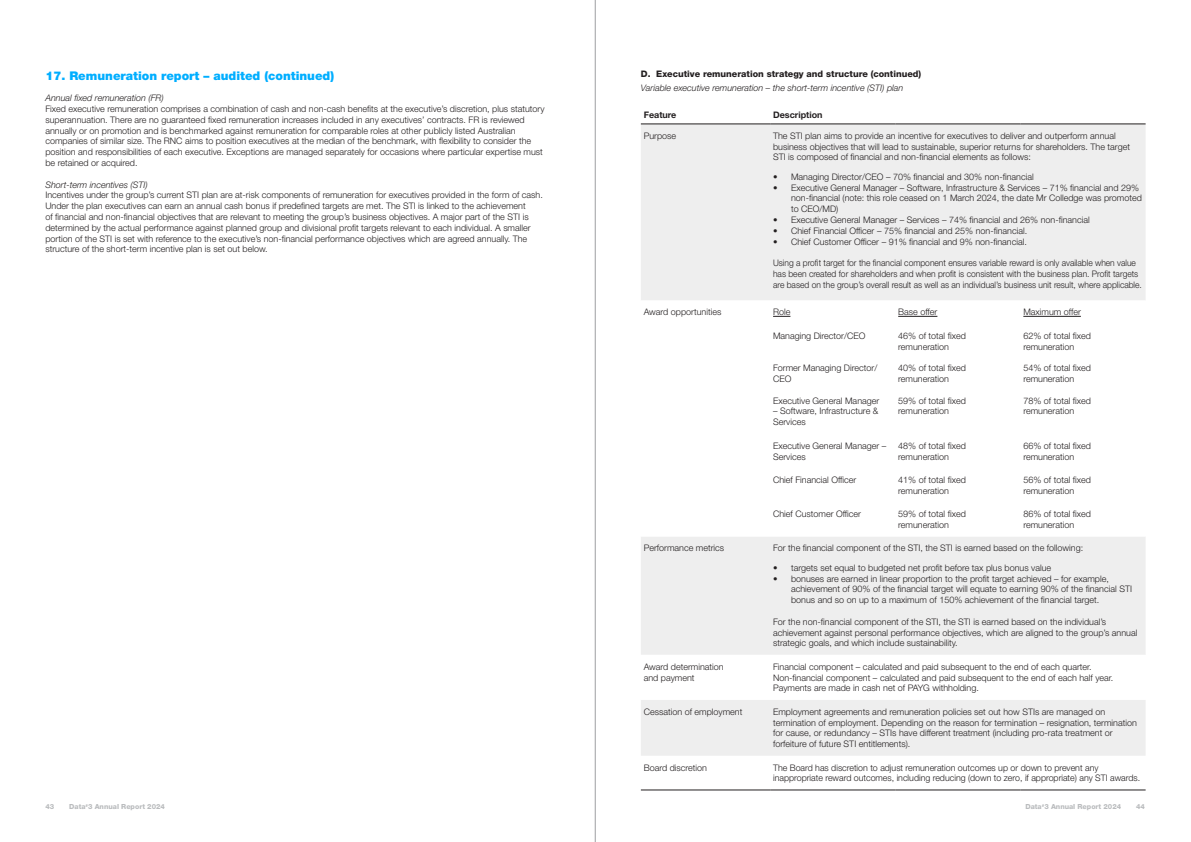
<style>
.page{position:relative;width:1191px;height:842px;background:#fff}
.page>*{position:absolute;margin:0;border:0;box-sizing:border-box;transform-origin:0 0}
.Body{font:900 12px "Helvetica Neue LT Std";color:#00aeff}
.Body-2{font:300 9px/10.8px "Helvetica Neue LT Std";color:#231f20}
.T_-Body__Light_Left{font:300 9px/10.8px "Helvetica Neue LT Std";color:#231f20}
.Pre-Bullet{font:300 9px/10.8px "Helvetica Neue LT Std";color:#231f20}
.T_-Body__Light_Left-2{font:300 9px/10.8px "Helvetica Neue LT Std";color:#231f20;scale:.94 1}
.Body-3{font:italic 300 9px "Helvetica Neue LT Std";color:#231f20}
.t1{font:800 9px "Helvetica Neue LT Std";color:#231f20}
.T_-_Body__Medium{font:700 9px "Helvetica Neue LT Std";color:#231f20}
.t2{font:800 7px "Helvetica Neue LT Std";color:#babcbe}
</style>
<div class="page">
<hr style="left:595px;top:0;width:1px;height:842px;background:#9d9fa2">
<div style="left:641px;top:125px;width:504px;height:631px;background:#eee"></div>
<svg style="left:641px;top:300px;width:504px;height:400px"></svg>
<hr style="left:641px;top:124px;width:129px;height:1px;background:#231f20">
<hr style="left:770px;top:124px;width:125px;height:1px;background:#231f20">
<hr style="left:895px;top:124px;width:125px;height:1px;background:#231f20">
<hr style="left:1020px;top:124px;width:125px;height:1px;background:#231f20">
<hr style="left:641px;top:789px;width:129px;height:1px;background:#231f20">
<hr style="left:770px;top:789px;width:125px;height:1px;background:#231f20">
<hr style="left:895px;top:789px;width:125px;height:1px;background:#231f20">
<hr style="left:1020px;top:789px;width:125px;height:1px;background:#231f20">
<svg style="left:773px;top:316px;width:17px;height:1px"></svg>
<hr style="left:898px;top:316px;width:39px;height:1px;background:#231f20">
<hr style="left:1023px;top:316px;width:57px;height:1px;background:#231f20">
<p class="Body" style="left:45px;top:68px;width:290px">17. Remuneration report – audited (continued)</p>
<p class="Body-3" style="left:45px;top:93px;width:120px">Annual fixed remuneration (FR)</p>
<p class="Body-2" style="left:45px;top:103px;width:501px">Fixed executive remuneration comprises a combination of cash and non-cash benefits at the executive’s discretion, plus statutory superannuation. There are no guaranteed fixed remuneration increases included in any executives’ contracts. FR is reviewed annually or on promotion and is benchmarked against remuneration for comparable roles at other publicly listed Australian companies of similar size. The RNC aims to position executives at the median of the benchmark, with flexibility to consider the position and responsibilities of each executive. Exceptions are managed separately for occasions where particular expertise must be retained or acquired.</p>
<p class="Body-3" style="left:45px;top:179px;width:104px">Short-term incentives (STI)</p>
<p class="Body-2" style="left:45px;top:190px;width:499px">Incentives under the group’s current STI plan are at-risk components of remuneration for executives provided in the form of cash.<br>Under the plan executives can earn an annual cash bonus if predefined targets are met. The STI is linked to the achievement<br>of financial and non-financial objectives that are relevant to meeting the group’s business objectives. A major part of the STI is determined by the actual performance against planned group and divisional profit targets relevant to each individual. A smaller portion of the STI is set with reference to the executive’s non-financial performance objectives which are agreed annually. The structure of the short-term incentive plan is set out below.</p>
<h4 class="t1" style="left:641px;top:69px;width:282px">D. Executive remuneration strategy and structure (continued)</h4>
<p class="Body-3" style="left:641px;top:83px;width:264px">Variable executive remuneration – the short-term incentive (STI) plan</p>
<p class="T_-_Body__Medium" style="left:643px;top:109px;width:34px">Feature</p>
<p class="T_-_Body__Medium" style="left:773px;top:109px;width:51px">Description</p>
<p class="T_-Body__Light_Left" style="left:643px;top:130px;width:34px">Purpose</p>
<p class="Pre-Bullet" style="left:773px;top:130px;width:358px">The STI plan aims to provide an incentive for executives to deliver and outperform annual business objectives that will lead to sustainable, superior returns for shareholders. The target<br>STI is composed of financial and non-financial elements as follows:</p>
<p class="Body-2" style="left:773px;top:171px;width:262px">• Managing Director/CEO – 70% financial and 30% non-financial</p>
<p class="Body-2" style="left:791px;top:182px;width:352px;text-indent:-18px">• Executive General Manager – Software, Infrastructure &amp; Services – 71% financial and 29% non-financial (note: this role ceased on 1 March 2024, the date Mr Colledge was promoted to CEO/MD)</p>
<p class="Body-2" style="left:773px;top:214px;width:318px">• Executive General Manager – Services – 74% financial and 26% non-financial</p>
<p class="Body-2" style="left:773px;top:225px;width:256px">• Chief Financial Officer – 75% financial and 25% non-financial.</p>
<p class="Body-2" style="left:773px;top:236px;width:255px">• Chief Customer Officer – 91% financial and 9% non-financial.</p>
<p class="T_-Body__Light_Left-2" style="left:773px;top:257px;width:394px">Using a profit target for the financial component ensures variable reward is only available when value has been created for shareholders and when profit is consistent with the business plan. Profit targets are based on the group’s overall result as well as an individual’s business unit result, where applicable.</p>
<p class="T_-Body__Light_Left" style="left:643px;top:307px;width:79px">Award opportunities</p>
<p class="T_-Body__Light_Left" style="left:773px;top:307px;width:19px">Role</p>
<p class="T_-Body__Light_Left" style="left:898px;top:307px;width:41px">Base offer</p>
<p class="T_-Body__Light_Left" style="left:1023px;top:307px;width:59px">Maximum offer</p>
<p class="T_-Body__Light_Left" style="left:773px;top:330px;width:94px">Managing Director/CEO</p>
<p class="T_-Body__Light_Left" style="left:773px;top:362px;width:106px">Former Managing Director/<br>CEO</p>
<p class="T_-Body__Light_Left" style="left:773px;top:395px;width:108px">Executive General Manager</p>
<p class="T_-Body__Light_Left" style="left:773px;top:406px;width:107px">– Software, Infrastructure &amp;<br>Services</p>
<p class="T_-Body__Light_Left" style="left:898px;top:330px;width:69px">46% of total fixed remuneration</p>
<p class="T_-Body__Light_Left" style="left:898px;top:362px;width:69px">40% of total fixed remuneration</p>
<p class="T_-Body__Light_Left" style="left:898px;top:395px;width:69px">59% of total fixed remuneration</p>
<p class="T_-Body__Light_Left" style="left:1023px;top:330px;width:69px">62% of total fixed remuneration</p>
<p class="T_-Body__Light_Left" style="left:1023px;top:362px;width:69px">54% of total fixed remuneration</p>
<p class="T_-Body__Light_Left" style="left:1023px;top:395px;width:69px">78% of total fixed remuneration</p>
<p class="T_-Body__Light_Left" style="left:773px;top:440px;width:115px">Executive General Manager –<br>Services</p>
<p class="T_-Body__Light_Left" style="left:898px;top:440px;width:69px">48% of total fixed remuneration</p>
<p class="T_-Body__Light_Left" style="left:1023px;top:440px;width:69px">66% of total fixed remuneration</p>
<p class="T_-Body__Light_Left" style="left:773px;top:474px;width:85px">Chief Financial Officer</p>
<p class="T_-Body__Light_Left" style="left:898px;top:474px;width:69px">41% of total fixed remuneration</p>
<p class="T_-Body__Light_Left" style="left:1023px;top:474px;width:69px">56% of total fixed remuneration</p>
<p class="T_-Body__Light_Left" style="left:773px;top:508px;width:90px">Chief Customer Officer</p>
<p class="T_-Body__Light_Left" style="left:898px;top:508px;width:69px">59% of total fixed remuneration</p>
<p class="T_-Body__Light_Left" style="left:1023px;top:508px;width:69px">86% of total fixed remuneration</p>
<p class="T_-Body__Light_Left" style="left:643px;top:543px;width:82px">Performance metrics</p>
<p class="Pre-Bullet" style="left:773px;top:543px;width:312px">For the financial component of the STI, the STI is earned based on the following:</p>
<p class="Body-2" style="left:773px;top:562px;width:280px">• targets set equal to budgeted net profit before tax plus bonus value</p>
<p class="Body-2" style="left:791px;top:573px;width:342px;text-indent:-18px">• bonuses are earned in linear proportion to the profit target achieved – for example, achievement of 90% of the financial target will equate to earning 90% of the financial STI bonus and so on up to a maximum of 150% achievement of the financial target.</p>
<p class="T_-Body__Light_Left" style="left:773px;top:616px;width:366px">For the non-financial component of the STI, the STI is earned based on the individual’s achievement against personal performance objectives, which are aligned to the group’s annual strategic goals, and which include sustainability.</p>
<p class="T_-Body__Light_Left" style="left:643px;top:661px;width:82px">Award determination and payment</p>
<p class="T_-Body__Light_Left" style="left:773px;top:661px;width:320px">Financial component – calculated and paid subsequent to the end of each quarter.</p>
<p class="T_-Body__Light_Left" style="left:773px;top:672px;width:342px">Non-financial component – calculated and paid subsequent to the end of each half year.</p>
<p class="T_-Body__Light_Left" style="left:773px;top:683px;width:207px">Payments are made in cash net of PAYG withholding.</p>
<p class="T_-Body__Light_Left" style="left:643px;top:706px;width:100px">Cessation of employment</p>
<p class="T_-Body__Light_Left" style="left:773px;top:706px;width:365px">Employment agreements and remuneration policies set out how STIs are managed on termination of employment. Depending on the reason for termination – resignation, termination for cause, or redundancy – STIs have different treatment (including pro-rata treatment or forfeiture of future STI entitlements).</p>
<p class="T_-Body__Light_Left" style="left:643px;top:762px;width:65px">Board discretion</p>
<p class="T_-Body__Light_Left" style="left:773px;top:762px;width:369px">The Board has discretion to adjust remuneration outcomes up or down to prevent any inappropriate reward outcomes, including reducing (down to zero, if appropriate) any STI awards.</p>
<p class="t2" style="left:45px;top:802px;width:10px">43</p>
<p class="t2" style="left:69px;top:802px;width:97px">Data<sup>#</sup>3 Annual Report 2024</p>
<p class="t2" style="left:1025px;top:802px;width:97px">Data<sup>#</sup>3 Annual Report 2024</p>
<p class="t2" style="left:1136px;top:802px;width:10px">44</p>
</div>
